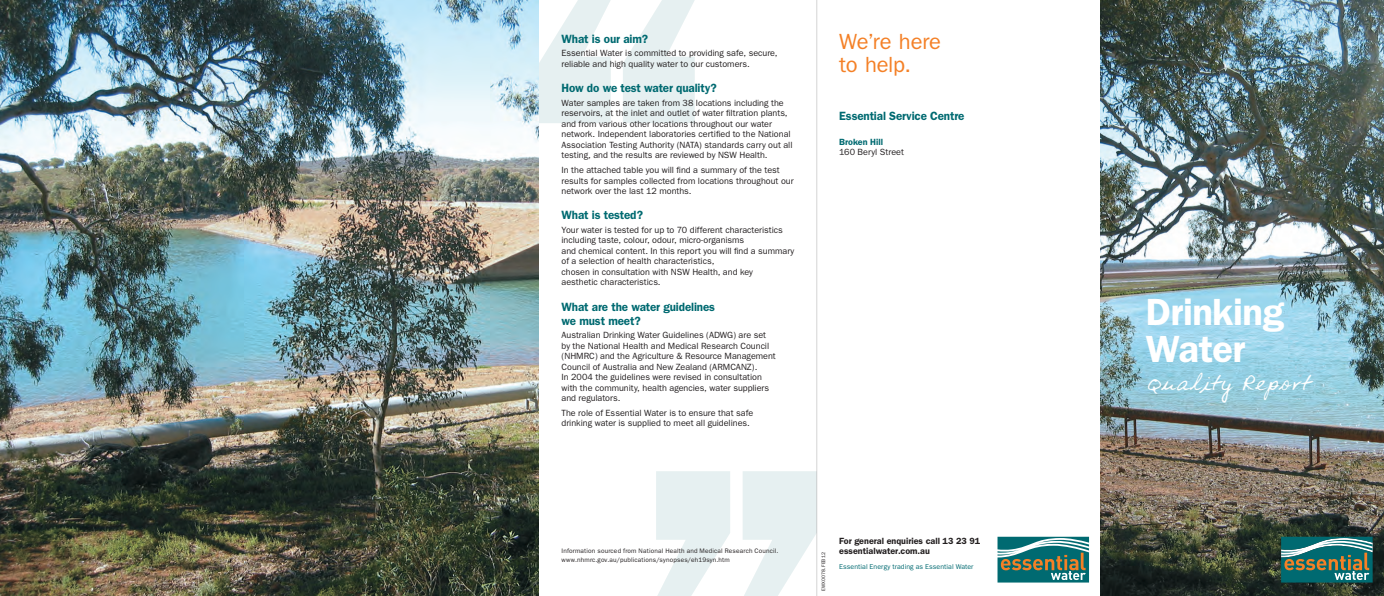
<style>
.page{position:relative;width:1384px;height:596px;background:#fff}
.page>*{position:absolute;margin:0;border:0;box-sizing:border-box;transform-origin:0 0}
.t1{font:600 38px/37px "Franklin Gothic";letter-spacing:-.01em;color:#fff}
.t2{font:24px "Ellies Hand";letter-spacing:.005em;color:#fff}
.t3{font:22px/23px "Franklin Gothic";letter-spacing:-.01em;color:#f48026}
.t4{font:600 12px/14px "Franklin Gothic";letter-spacing:-.01em;color:#006a71}
.t5{font:9px/10.5px "Franklin Gothic";color:#231f20}
.t6{font:600 9px/10.5px "Franklin Gothic";color:#231f20}
.t7{font:600 9px "Franklin Gothic";color:#006a71}
.t8{font:7px "Franklin Gothic";letter-spacing:.005em;color:#006a71}
.t9{font:6.5px/9px "Franklin Gothic";letter-spacing:.025em;color:#231f20}
.t10{font:5px "Franklin Gothic";letter-spacing:.02em;color:#231f20}
</style>
<div class="page">
<svg style="left:539px;top:0;width:155px;height:123px"></svg>
<svg style="left:656px;top:471px;width:160px;height:124px"></svg>
<img style="left:1100px;top:0;width:283px;height:595px">
<img style="left:0;top:0;width:539px;height:595px">
<svg style="left:997px;top:536px;width:92px;height:46px"></svg>
<svg style="left:1280px;top:536px;width:92px;height:46px"></svg>
<hr style="left:816px;top:0;width:1px;height:595px;background:#231f20">
<h3 class="t4" style="left:561px;top:32px;width:88px">What is our aim?</h3>
<p class="t5" style="left:561px;top:48px;width:218px">Essential Water is committed to providing safe, secure, reliable and high quality water to our customers.</p>
<h3 class="t4" style="left:561px;top:81px;width:157px">How do we test water quality?</h3>
<p class="t5" style="left:561px;top:97px;width:232px">Water samples are taken from 38 locations including the reservoirs, at the inlet and outlet of water filtration plants, and from various other locations throughout our water network. Independent laboratories certified to the National Association Testing Authority (NATA) standards carry out all testing, and the results are reviewed by NSW Health.</p>
<p class="t5" style="left:561px;top:165px;width:233px">In the attached table you will find a summary of the test results for samples collected from locations throughout our network over the last 12 months.</p>
<h3 class="t4" style="left:561px;top:208px;width:83px">What is tested?</h3>
<p class="t5" style="left:561px;top:224px;width:234px">Your water is tested for up to 70 different characteristics including taste, colour, odour, micro-organisms<br>and chemical content. In this report you will find a summary of a selection of health characteristics,<br>chosen in consultation with NSW Health, and key<br>aesthetic characteristics.</p>
<h3 class="t4" style="left:561px;top:299px;width:155px">What are the water guidelines we must meet?</h3>
<p class="t5" style="left:561px;top:329px;width:216px">Australian Drinking Water Guidelines (ADWG) are set by the National Health and Medical Research Council (NHMRC) and the Agriculture &amp; Resource Management Council of Australia and New Zealand (ARMCANZ).<br>In 2004 the guidelines were revised in consultation with the community, health agencies, water suppliers and regulators.</p>
<p class="t5" style="left:561px;top:407px;width:193px">The role of Essential Water is to ensure that safe drinking water is supplied to meet all guidelines.</p>
<h3 class="t3" style="left:839px;top:30px;width:103px">We’re here to help.</h3>
<h3 class="t4" style="left:839px;top:109px;width:127px">Essential Service Centre</h3>
<p class="t7" style="left:839px;top:136px;width:45px">Broken Hill</p>
<p class="t5" style="left:839px;top:147px;width:66px">160 Beryl Street</p>
<p class="t9" style="left:561px;top:546px;width:218px">Information sourced from National Health and Medical Research Council. www.nhmrc.gov.au/publications/synopses/eh19syn.htm</p>
<p class="t10" style="left:820px;top:590px;width:40px;rotate:-90deg">EWX0078.FEB12</p>
<p class="t6" style="left:839px;top:535px;width:142px">For general enquiries call 13 23 91 essentialwater.com.au</p>
<p class="t8" style="left:839px;top:562px;width:136px">Essential Energy trading as Essential Water</p>
<h1 class="t1" style="left:1145px;top:293px;width:140px">Drinking<br>Water</h1>
<h2 class="t2" style="left:1145px;top:367px;width:167px">Quality Report</h2>
</div>
